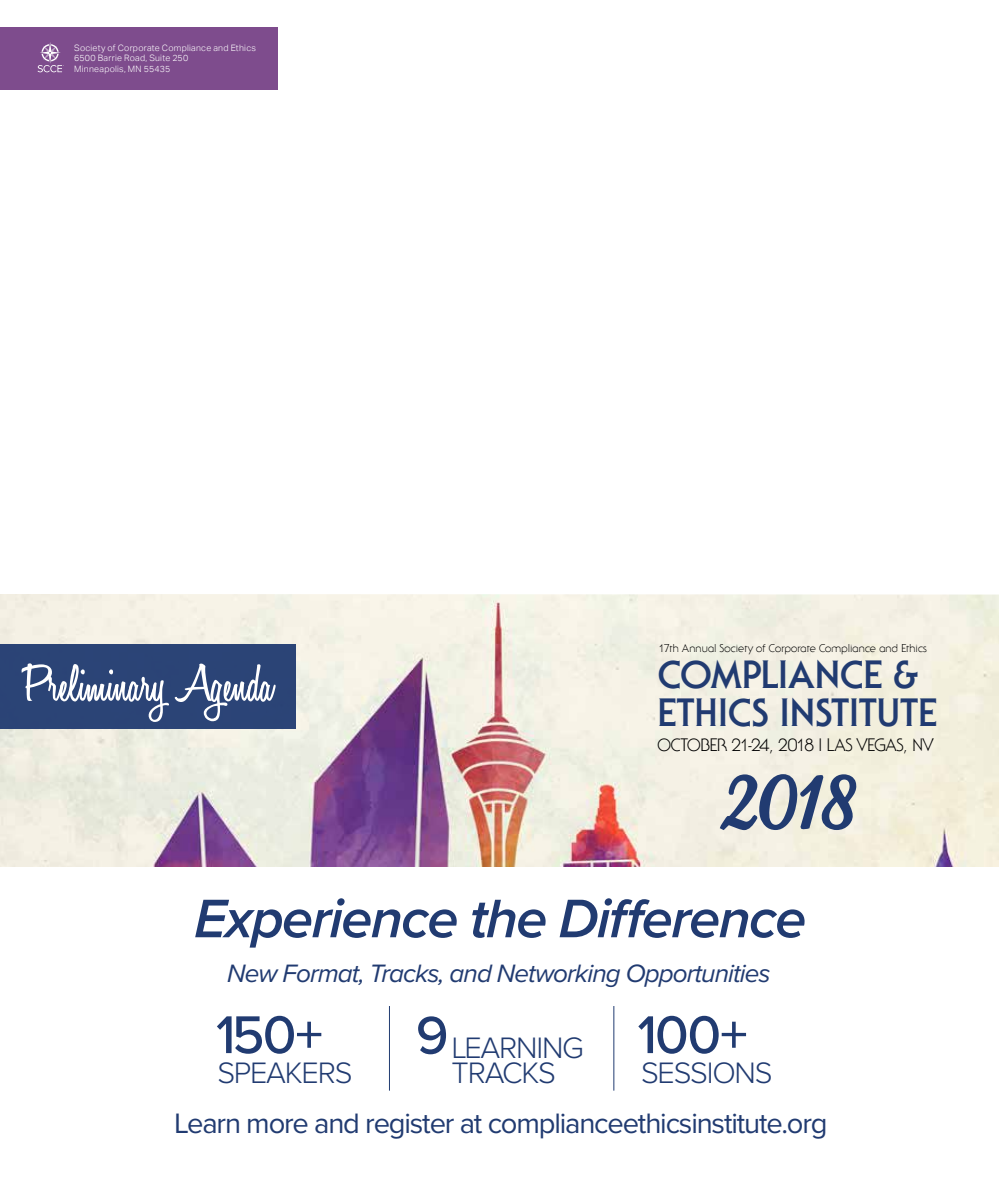
<style>
.page{position:relative;width:999px;height:1188px;background:#fff}
.page>*{position:absolute;margin:0;border:0;box-sizing:border-box;transform-origin:0 0}
.t1{font:italic 88.95px "Great Vibes";color:#213b71}
.t2{font:italic 600 56.25px "Proxima Nova";letter-spacing:-.03em;color:#213b71}
.t3{font:500 55.05px "Proxima Nova";letter-spacing:-.04em;color:#213b71}
.t4{font:600 53.85px "Honey Script";letter-spacing:.005em;color:#fff}
.t5{font:700 42px/38.2px "Staid Gothic";letter-spacing:.005em;color:#213b71}
.t6{font:300 30.6px/24.9px "Proxima Nova";letter-spacing:-.04em;color:#213b71;text-align:center}
.t7{font:29.1px "Proxima Nova";letter-spacing:-.04em;color:#213b71}
.t8{font:italic 26.1px "Proxima Nova";letter-spacing:-.035em;color:#213b71}
.t9{font:300 19.2px "Staid Gothic";letter-spacing:-.01em;color:#000}
.t10{font:300 12.15px "Staid Gothic";letter-spacing:.01em;color:#000}
.t11{font:300 8.85px/10.6px "Aktiv Grotesk";letter-spacing:.03em;color:#fff}
.s1{font-weight:500;font-size:55.05px}
</style>
<div class="page">
<img style="left:0;top:594px;width:999px;height:273px">
<hr style="left:389px;top:1006px;width:1px;height:85px;background:#213b71">
<hr style="left:613px;top:1006px;width:1px;height:85px;background:#213b71">
<div style="left:0;top:27px;width:278px;height:63px;background:#7e4c8d"></div>
<svg style="left:718px;top:769px;width:141px;height:63px"></svg>
<div style="left:0;top:644px;width:296px;height:85px;background:#2b4476"></div>
<svg style="left:38px;top:42px;width:26px;height:30px"></svg>
<p class="t11" style="left:74px;top:42px;width:183px">Society of Corporate Compliance and Ethics<br>6500 Barrie Road, Suite 250<br>Minneapolis, MN 55435</p>
<h3 class="t4" style="left:22px;top:651px;width:252px">Preliminary Agenda</h3>
<h3 class="t10" style="left:659px;top:642px;width:270px">17th Annual Society of Corporate Compliance and Ethics</h3>
<h3 class="t5" style="left:657px;top:656px;width:281px">COMPLIANCE &amp;<br>ETHICS INSTITUTE</h3>
<h3 class="t9" style="left:657px;top:735px;width:278px">OCTOBER 21-24, 2018 | LAS VEGAS, NV</h3>
<h1 class="t1" style="left:722px;top:752px;width:175px">2018</h1>
<h2 class="t2" style="left:194px;top:877px;width:614px">Experience the Difference</h2>
<h3 class="t8" style="left:227px;top:954px;width:545px">New Format, Tracks, and Networking Opportunities</h3>
<h3 class="t3" style="left:216px;top:994px;width:109px">150+</h3>
<h3 class="t6" style="left:217px;top:1058px;width:137px">SPEAKERS</h3>
<h3 class="t6" style="left:416px;top:1033px;width:170px"><span class="s1">9</span>LEARNING<br>TRACKS</h3>
<h3 class="t3" style="left:637px;top:994px;width:112px">100+</h3>
<h3 class="t6" style="left:641px;top:1058px;width:133px">SESSIONS</h3>
<h3 class="t7" style="left:174px;top:1101px;width:655px">Learn more and register at complianceethicsinstitute.org</h3>
</div>
